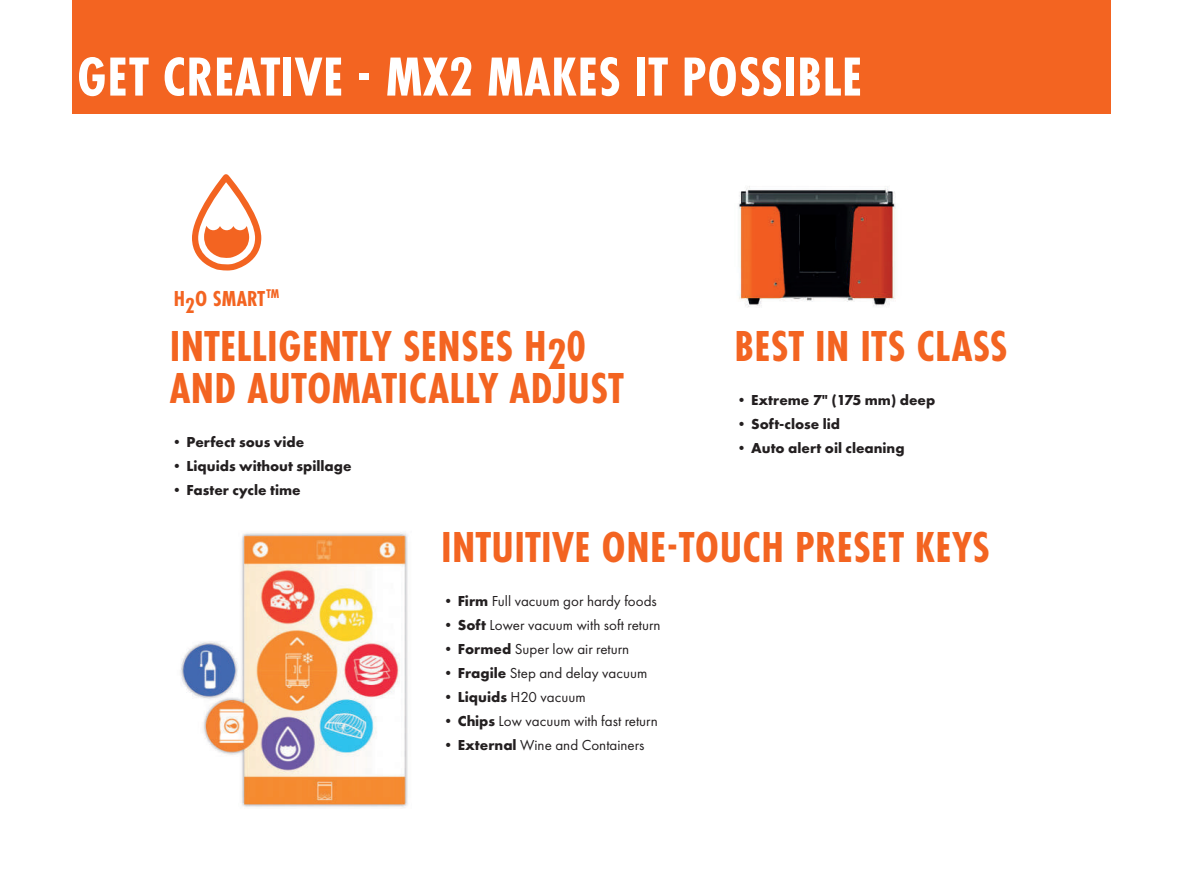
<style>
.page{position:relative;width:1183px;height:893px;background:#fff}
.page>*{position:absolute;margin:0;border:0;box-sizing:border-box;transform-origin:0 0}
.t1{font:700 57px "Futura PT Cond";letter-spacing:.01em;color:#fff}
.t2{font:700 45px/42px "Futura PT Cond";letter-spacing:.01em;color:#f36421}
.t3{font:700 22.5px "Futura PT Cond";letter-spacing:.01em;color:#f36421}
.t4{font:15px "Futura PT";color:#231f20}
.t5{font:700 15px "Futura PT";color:#231f20}
.s1{font-weight:700}
</style>
<div class="page">
<div style="left:72px;top:0;width:1038px;height:114px;background:#f36421"></div>
<svg style="left:192px;top:174px;width:69px;height:96px"></svg>
<img style="left:180px;top:532px;width:228px;height:276px">
<img style="left:738px;top:186px;width:158px;height:121px">
<h1 class="t1" style="left:77px;top:44px;width:786px">GET CREATIVE - MX2 MAKES IT POSSIBLE</h1>
<h3 class="t3" style="left:174px;top:285px;width:107px">H2O SMART<sup>TM</sup></h3>
<h2 class="t2" style="left:170px;top:325px;width:455px">INTELLIGENTLY SENSES H20<br>AND AUTOMATICALLY ADJUST</h2>
<p class="t5" style="left:169px;top:432px;width:136px">•Perfect sous vide</p>
<p class="t5" style="left:169px;top:456px;width:183px">•Liquids without spillage</p>
<p class="t5" style="left:169px;top:480px;width:133px">•Faster cycle time</p>
<h2 class="t2" style="left:441px;top:526px;width:550px">INTUITIVE ONE-TOUCH PRESET KEYS</h2>
<p class="t4" style="left:440px;top:592px;width:217px"><span class="s1">•Firm</span> Full vacuum gor hardy foods</p>
<p class="t4" style="left:440px;top:616px;width:221px"><span class="s1">•Soft</span> Lower vacuum with soft return</p>
<p class="t4" style="left:440px;top:640px;width:190px"><span class="s1">•Formed</span> Super low air return</p>
<p class="t4" style="left:440px;top:664px;width:208px"><span class="s1">•Fragile</span> Step and delay vacuum</p>
<p class="t4" style="left:440px;top:688px;width:146px"><span class="s1">•Liquids</span> H20 vacuum</p>
<p class="t4" style="left:440px;top:712px;width:218px"><span class="s1">•Chips</span> Low vacuum with fast return</p>
<p class="t4" style="left:440px;top:736px;width:205px"><span class="s1">•External</span> Wine and Containers</p>
<h2 class="t2" style="left:734px;top:325px;width:274px">BEST IN ITS CLASS</h2>
<p class="t5" style="left:734px;top:390px;width:203px">•Extreme 7" (175 mm) deep</p>
<p class="t5" style="left:734px;top:414px;width:108px">•Soft-close lid</p>
<p class="t5" style="left:734px;top:438px;width:172px">•Auto alert oil cleaning</p>
</div>
